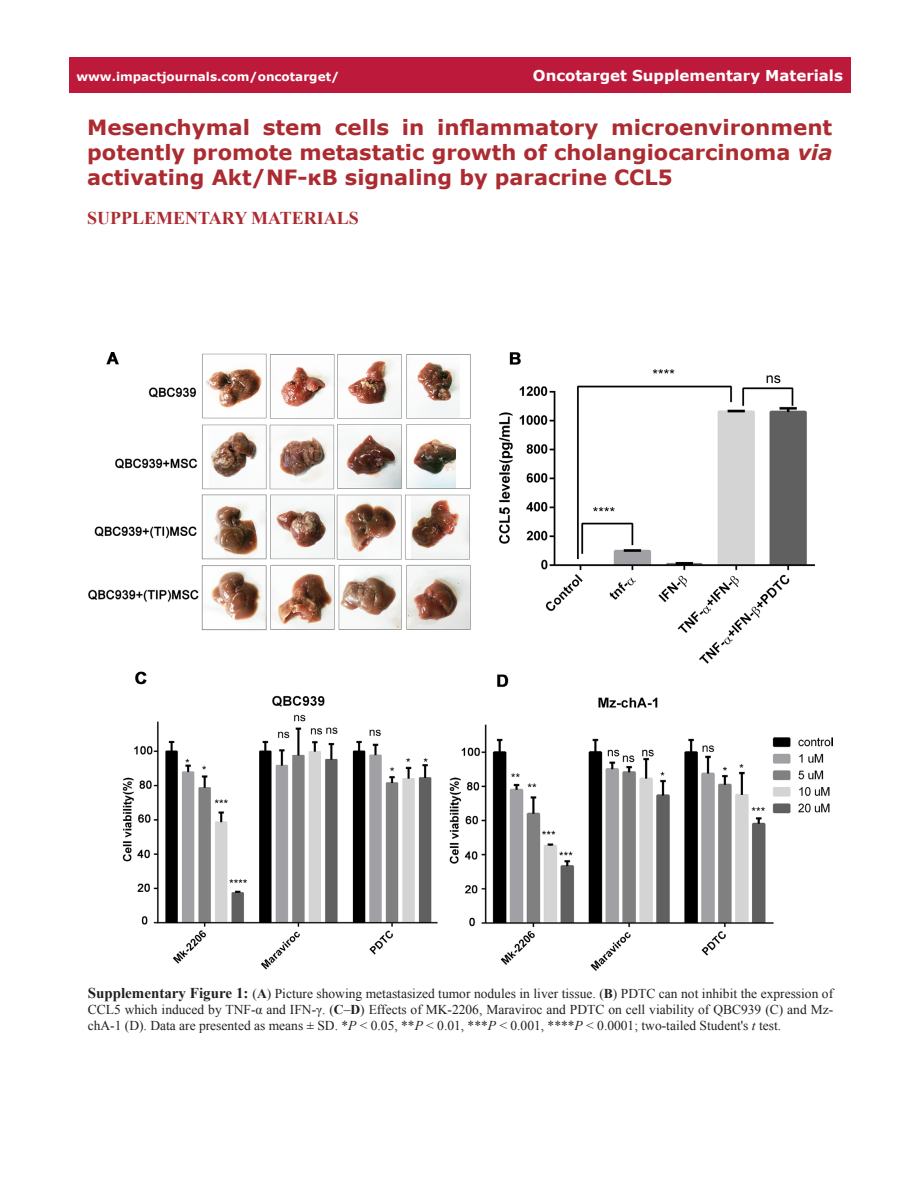
<style>
.page{position:relative;width:918px;height:1188px;background:#fff}
.page>*{position:absolute;margin:0;border:0;box-sizing:border-box;transform-origin:0 0}
.t1{font:700 21px/25.2px "Verdana";color:#ac2b31;text-align:justify}
.Heading{font:700 18px "Times New Roman";color:#ac2b31}
.t2{font:700 15px "Verdana";color:#fff}
.FigureText{font:13.5px/16.2px "Times New Roman";color:#221f22;text-align:justify}
.t3{font:700 12px "Verdana";color:#fff}
.s1{font-style:italic}
.s2{font-weight:700;font-size:15px}
.s3{font-weight:700}
</style>
<div class="page">
<div style="left:69px;top:57px;width:781px;height:36px;background:#bd1a3b"></div>
<img style="left:88px;top:352px;width:745px;height:618px">
<p class="t3" style="left:76px;top:68px;width:264px">www.impactjournals.com/oncotarget/</p>
<p class="t2" style="left:533px;top:65px;width:312px">Oncotarget Supplementary Materials</p>
<p class="t1" style="left:87px;top:114px;width:747px">Mesenchymal stem cells in inflammatory microenvironment potently promote metastatic growth of cholangiocarcinoma <span class="s1">via </span>activating Akt/NF-κB signaling by paracrine CCL5</p>
<p class="Heading" style="left:87px;top:206px;width:273px">SUPPLEMENTARY MATERIALS</p>
<p class="FigureText" style="left:88px;top:985px;width:747px"><span class="s2">Supplementary Figure 1:</span> (<span class="s3">A</span>) Picture showing metastasized tumor nodules in liver tissue. (<span class="s3">B</span>) PDTC can not inhibit the expression of CCL5 which induced by TNF-α and IFN-γ. (<span class="s3">C</span>–<span class="s3">D</span>) Effects of MK-2206, Maraviroc and PDTC on cell viability of QBC939 (C) and Mz&shy;chA-1 (D). Data are presented as means ± SD. *<span class="s1">P</span> &lt; 0.05, **<span class="s1">P</span> &lt; 0.01, ***<span class="s1">P</span> &lt; 0.001, ****<span class="s1">P</span> &lt; 0.0001; two-tailed Student's <span class="s1">t</span> test.</p>
</div>
